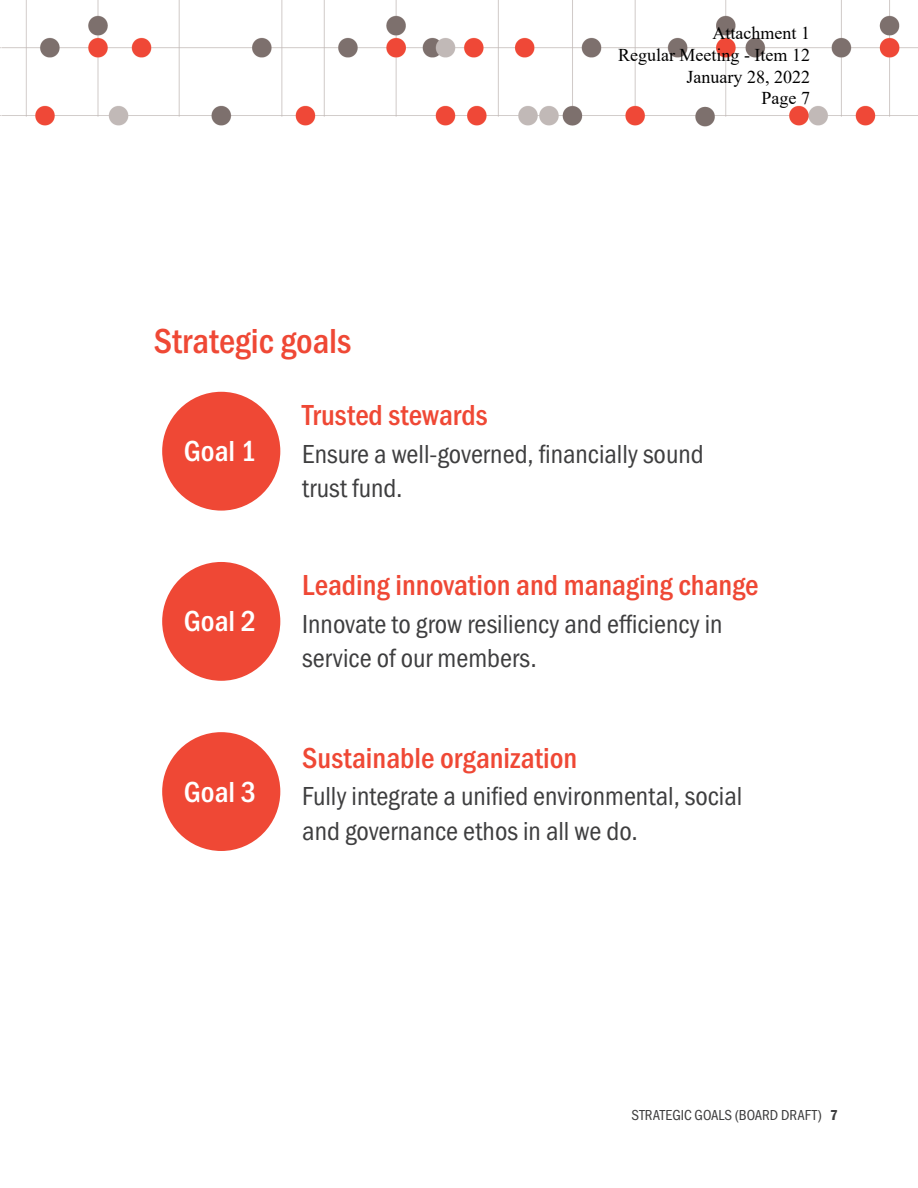
<style>
.page{position:relative;width:918px;height:1188px;background:#fff}
.page>*{position:absolute;margin:0;border:0;box-sizing:border-box;transform-origin:0 0}
.H2-header{font:500 36px "Franklin Gothic URW Cond";color:#ef4835}
.H3-Subhed_20_RED{font:500 30px "Franklin Gothic URW Cond";color:#ef4835}
.H3-Subhed_14_pt_GRAY{font:500 30px "Franklin Gothic URW Cond";color:#fff}
.H3-Subhed_14_pt_GRAY-2{font:27px/34.5px "Franklin Gothic URW Cond";color:#3e3e3f}
.t1{font:18px/21.6px "Times New Roman";color:#000;text-align:right}
.t2{font:15px "Franklin Gothic URW Cond";color:#3e3e3f}
.s1{font-family:"Franklin Gothic URW Con Dem"}
</style>
<div class="page">
<img style="left:0;top:0;width:918px;height:127px">
<div style="left:162px;top:392px;width:118px;height:119px;background:#ef4835;border-radius:50%"></div>
<div style="left:162px;top:562px;width:118px;height:119px;background:#ef4835;border-radius:50%"></div>
<div style="left:162px;top:732px;width:118px;height:119px;background:#ef4835;border-radius:50%"></div>
<h2 class="H2-header" style="left:154px;top:315px;width:199px">Strategic goals</h2>
<p class="t1" style="left:618px;top:22px;width:193px">Attachment 1<br>Regular Meeting - Item 12<br>January 28, 2022<br>Page 7</p>
<h3 class="H3-Subhed_14_pt_GRAY" style="left:184px;top:430px;width:74px">Goal 1</h3>
<h3 class="H3-Subhed_14_pt_GRAY" style="left:184px;top:600px;width:74px">Goal 2</h3>
<h3 class="H3-Subhed_14_pt_GRAY" style="left:184px;top:770px;width:74px">Goal 3</h3>
<h3 class="H3-Subhed_20_RED" style="left:302px;top:394px;width:187px">Trusted stewards</h3>
<h3 class="H3-Subhed_14_pt_GRAY-2" style="left:302px;top:435px;width:403px">Ensure a well-governed, financially sound trust fund.</h3>
<h3 class="H3-Subhed_20_RED" style="left:302px;top:564px;width:458px">Leading innovation and managing change</h3>
<h3 class="H3-Subhed_14_pt_GRAY-2" style="left:302px;top:605px;width:422px">Innovate to grow resiliency and efficiency in service of our members.</h3>
<h3 class="H3-Subhed_20_RED" style="left:302px;top:736px;width:277px">Sustainable organization</h3>
<h3 class="H3-Subhed_14_pt_GRAY-2" style="left:302px;top:777px;width:442px">Fully integrate a unified environmental, social and governance ethos in all we do.</h3>
<p class="t2" style="left:632px;top:1105px;width:208px">STRATEGIC GOALS (BOARD DRAFT) <span class="s1">7</span></p>
</div>
